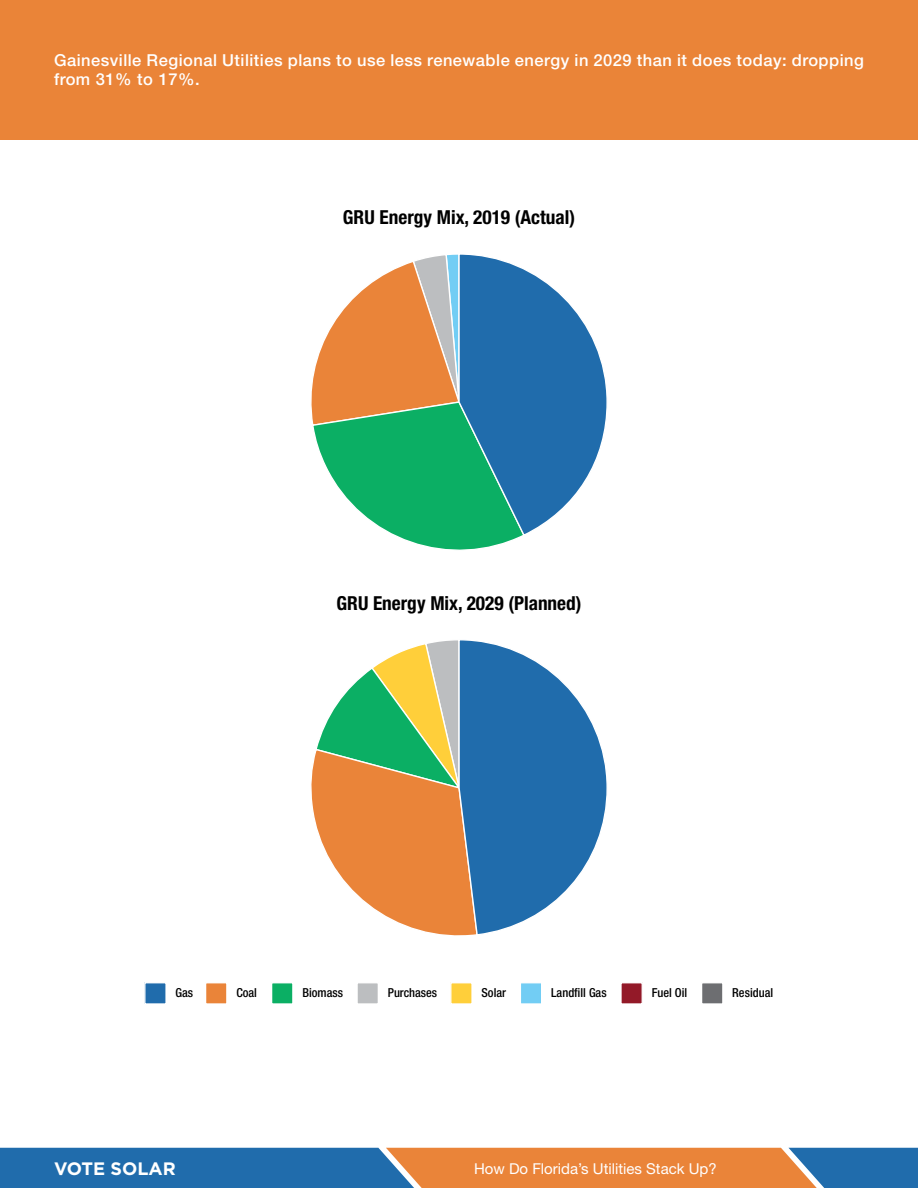
<style>
.page{position:relative;width:918px;height:1188px;background:#fff}
.page>*{position:absolute;margin:0;border:0;box-sizing:border-box;transform-origin:0 0}
.t1{font:700 condensed 19.35px "Helvetica Neue LT Std";color:#000}
.t2{font:700 18px "Gotham";color:#fff}
.t3{font:500 16.5px/19.5px "Helvetica Neue LT Std";letter-spacing:.03em;color:#fff}
.t4{font:15px "Helvetica Neue LT Std";color:#fff}
.t5{font:500 condensed 12.45px "Helvetica Neue LT Std";color:#000}
</style>
<div class="page">
<svg style="left:0;top:1148px;width:918px;height:40px;background:#7a787b"></svg>
<div style="left:0;top:0;width:918px;height:139px;background:#ea8438"></div>
<svg style="left:311px;top:254px;width:296px;height:296px"></svg>
<svg style="left:311px;top:640px;width:147px;height:296px"></svg>
<svg style="left:458px;top:640px;width:149px;height:296px"></svg>
<div style="left:206px;top:983px;width:21px;height:21px;background:#ea8439"></div>
<div style="left:205px;top:982px;width:23px;height:23px;border:1px solid #fff"></div>
<div style="left:145px;top:983px;width:21px;height:21px;background:#206cac"></div>
<div style="left:144px;top:982px;width:23px;height:23px;border:1px solid #fff"></div>
<div style="left:520px;top:983px;width:22px;height:21px;background:#72cdf4"></div>
<div style="left:520px;top:982px;width:22px;height:23px;border:1px solid #fff"></div>
<div style="left:621px;top:983px;width:21px;height:21px;background:#931928"></div>
<div style="left:620px;top:982px;width:23px;height:23px;border:1px solid #fff"></div>
<div style="left:702px;top:983px;width:21px;height:21px;background:#6d6e71"></div>
<div style="left:701px;top:982px;width:23px;height:23px;border:1px solid #fff"></div>
<div style="left:357px;top:983px;width:21px;height:21px;background:#bcbec0"></div>
<div style="left:356px;top:982px;width:23px;height:23px;border:1px solid #fff"></div>
<div style="left:451px;top:983px;width:21px;height:21px;background:#ffcf3a"></div>
<div style="left:450px;top:982px;width:23px;height:23px;border:1px solid #fff"></div>
<div style="left:272px;top:983px;width:21px;height:21px;background:#0baf64"></div>
<div style="left:271px;top:982px;width:23px;height:23px;border:1px solid #fff"></div>
<p class="t3" style="left:54px;top:50px;width:369px">Vibrant C an Energy’s “Coal Cost Crossover”</p>
<p class="t3" style="left:444px;top:50px;width:422px">port finds JEA’s Northside coal plant was 57% more</p>
<p class="t3" style="left:54px;top:70px;width:81px">expensive</p>
<p class="t3" style="left:54px;top:50px;width:812px">Gainesville Regional Utilities plans to use less renewable energy in 2029 than it does today: dropping from 31% to 17%.</p>
<p class="t1" style="left:343px;top:206px;width:234px">GRU Energy Mix, 2019 (Actual)</p>
<p class="t1" style="left:336px;top:592px;width:247px">GRU Energy Mix, 2029 (Planned)</p>
<p class="t5" style="left:176px;top:985px;width:19px">Gas</p>
<p class="t5" style="left:236px;top:985px;width:22px">Coal</p>
<p class="t5" style="left:302px;top:985px;width:42px">Biomass</p>
<p class="t5" style="left:388px;top:985px;width:51px">Purchases</p>
<p class="t5" style="left:482px;top:985px;width:26px">Solar</p>
<p class="t5" style="left:551px;top:985px;width:57px">Landfill Gas</p>
<p class="t5" style="left:652px;top:985px;width:37px">Fuel Oil</p>
<p class="t5" style="left:732px;top:985px;width:42px">Residual</p>
<p class="t2" style="left:54px;top:1156px;width:123px">VOTE SOLAR</p>
<p class="t4" style="left:474px;top:1160px;width:244px">How Do Florida’s Utilities Stack Up?</p>
</div>
